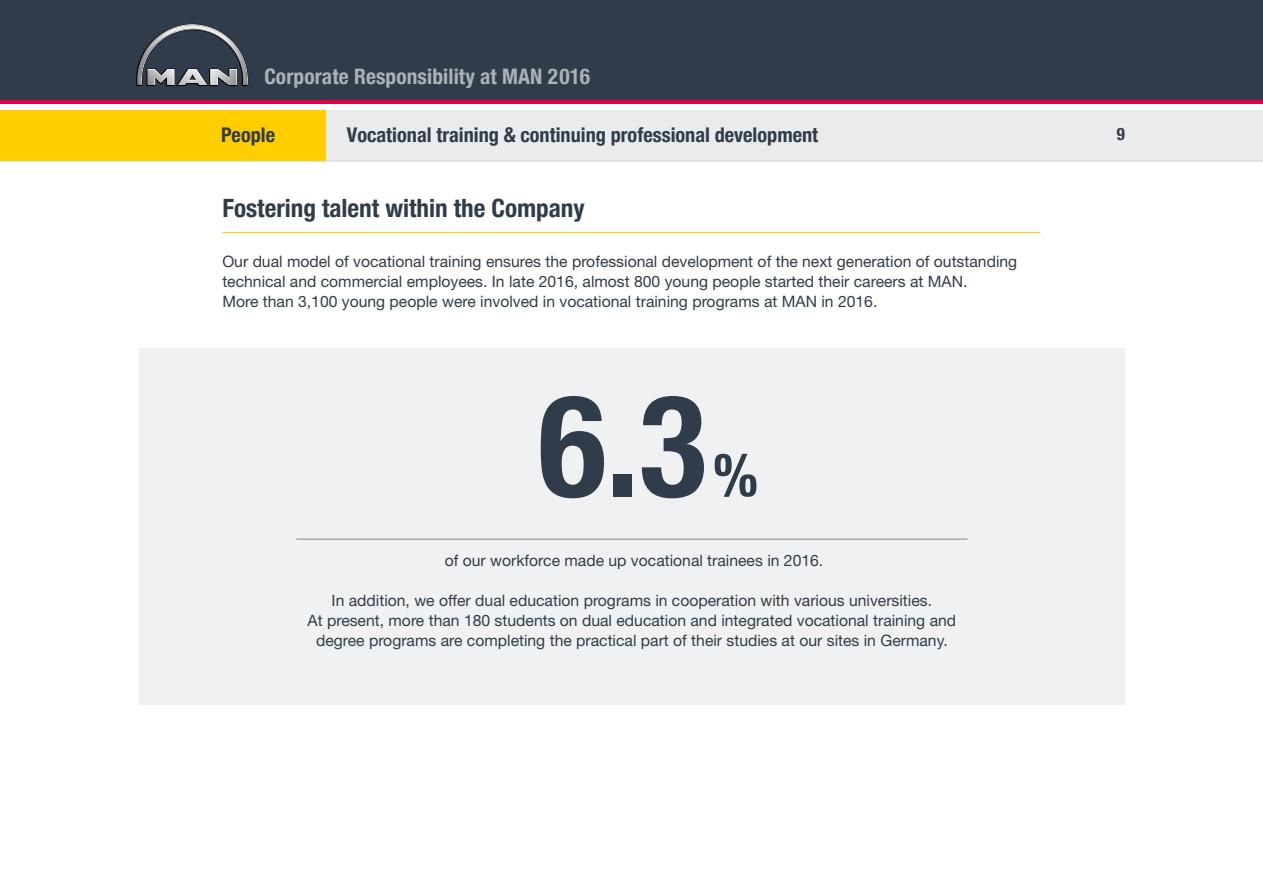
<style>
.page{position:relative;width:1263px;height:893px;background:#fff}
.page>*{position:absolute;margin:0;border:0;box-sizing:border-box;transform-origin:0 0}
.t1{font:700 140.55px "MAN Europe Condensed";color:#303c49}
.t2{font:700 58.65px "MAN Europe Condensed";color:#303c49}
.t3{font:700 25.2px "MAN Europe Condensed";color:#303c49}
.t4{font:700 21.3px "MAN Europe Condensed";letter-spacing:.005em;color:#acb1b7}
.t5{font:700 20.25px "MAN Europe Condensed";color:#303c49}
.t6{font:700 16.8px "MAN Europe Condensed";color:#303c49}
.t7{font:15.75px/20px "Helvetica Neue";color:#303c49}
</style>
<div class="page">
<div style="left:325px;top:111px;width:938px;height:50px;background:#eaebec"></div>
<hr style="left:0;top:161px;width:1263px;height:1px;background:#d2d6dc">
<div style="left:0;top:0;width:1263px;height:101px;background:#303c49"></div>
<svg style="left:136px;top:24px;width:112px;height:62px"></svg>
<hr style="left:0;top:100px;width:1263px;height:4px;background:#e40045">
<div style="left:0;top:111px;width:325px;height:50px;background:#ffcd00"></div>
<hr style="left:222px;top:232px;width:818px;height:1px;background:#ffcd00">
<div style="left:139px;top:348px;width:986px;height:357px;background:#f0f1f2"></div>
<hr style="left:296px;top:539px;width:671px;height:1px;background:#838a92">
<h3 class="t4" style="left:264px;top:61px;width:327px">Corporate Responsibility at MAN 2016</h3>
<p class="t5" style="left:221px;top:120px;width:55px">People</p>
<p class="t5" style="left:347px;top:120px;width:473px">Vocational training &amp; continuing professional development</p>
<h3 class="t3" style="left:222px;top:190px;width:364px">Fostering talent within the Company</h3>
<p class="t7" style="left:222px;top:251px;width:796px">Our dual model of vocational training ensures the professional development of the next generation of outstanding technical and commercial employees. In late 2016, almost 800 young people started their careers at MAN.<br>More than 3,100 young people were involved in vocational training programs at MAN in 2016.</p>
<h1 class="t1" style="left:538px;top:341px;width:170px">6.3</h1>
<h2 class="t2" style="left:713px;top:432px;width:47px">%</h2>
<p class="t7" style="left:445px;top:550px;width:380px">of our workforce made up vocational trainees in 2016.</p>
<p class="t7" style="left:307px;top:590px;width:650px;text-align:center">In addition, we offer dual education programs in cooperation with various universities.<br>At present, more than 180 students on dual education and integrated vocational training and degree programs are completing the practical part of their studies at our sites in Germany.</p>
<p class="t6" style="left:1117px;top:121px;width:10px">9</p>
</div>
